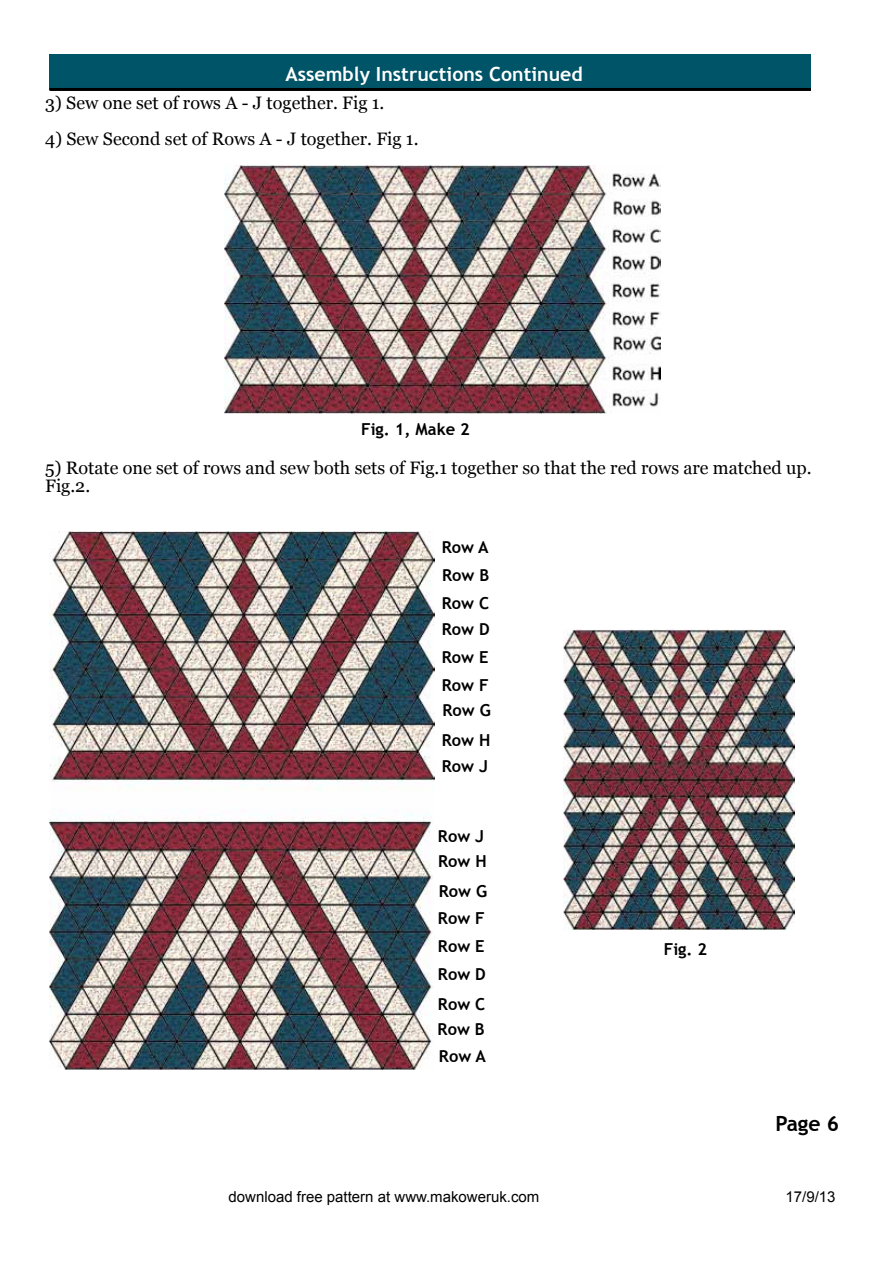
<style>
.page{position:relative;width:893px;height:1263px;background:#fff}
.page>*{position:absolute;margin:0;border:0;box-sizing:border-box;transform-origin:0 0}
.t1{font:700 21px "Trebuchet MS";color:#000}
.t2{font:700 19.5px "Trebuchet MS";color:#fff}
.t3{font:18px/18px "Georgia";color:#000}
.t4{font:700 16.5px/27.6px "Trebuchet MS";color:#000;text-align:justify}
.t5{font:15px "Arial";color:#000}
</style>
<div class="page">
<img style="left:225px;top:165px;width:435px;height:249px">
<div style="left:50px;top:54px;width:761px;height:35px;background:#005468"></div>
<hr style="left:50px;top:88px;width:761px;height:3px;background:#000">
<img style="left:50px;top:531px;width:384px;height:538px">
<img style="left:564px;top:630px;width:231px;height:299px">
<p class="t2" style="left:285px;top:62px;width:299px">Assembly Instructions Continued</p>
<p class="t3" style="left:45px;top:94px;width:341px">3) Sew one set of rows A - J together. Fig 1.</p>
<p class="t3" style="left:45px;top:130px;width:375px">4) Sew Second set of Rows A - J together. Fig 1.</p>
<p class="t4" style="left:361px;top:416px;width:110px">Fig. 1, Make 2</p>
<p class="t3" style="left:45px;top:459px;width:768px">5) Rotate one set of rows and sew both sets of Fig.1 together so that the red rows are matched up.<br>Fig.2.</p>
<p class="t4" style="left:442px;top:533px;width:49px">Row A Row B Row C Row D Row E Row F</p>
<p class="t4" style="left:442px;top:695px;width:50px;line-height:30.2px">Row G<br>Row H</p>
<p class="t4" style="left:442px;top:752px;width:48px">Row J</p>
<p class="t4" style="left:438px;top:822px;width:48px">Row J</p>
<p class="t4" style="left:438px;top:848px;width:50px">Row H</p>
<p class="t4" style="left:439px;top:878px;width:50px">Row G</p>
<p class="t4" style="left:438px;top:905px;width:48px">Row F</p>
<p class="t4" style="left:438px;top:932px;width:48px">Row E</p>
<p class="t4" style="left:438px;top:960px;width:49px">Row D</p>
<p class="t4" style="left:438px;top:990px;width:49px">Row C</p>
<p class="t4" style="left:438px;top:1016px;width:49px">Row B</p>
<p class="t4" style="left:439px;top:1043px;width:48px">Row A</p>
<p class="t4" style="left:664px;top:935px;width:45px">Fig. 2</p>
<p class="t1" style="left:775px;top:1110px;width:65px">Page 6</p>
<p class="t5" style="left:229px;top:1186px;width:312px">download free pattern at www.makoweruk.com</p>
<p class="t5" style="left:785px;top:1186px;width:52px">17/9/13</p>
</div>
